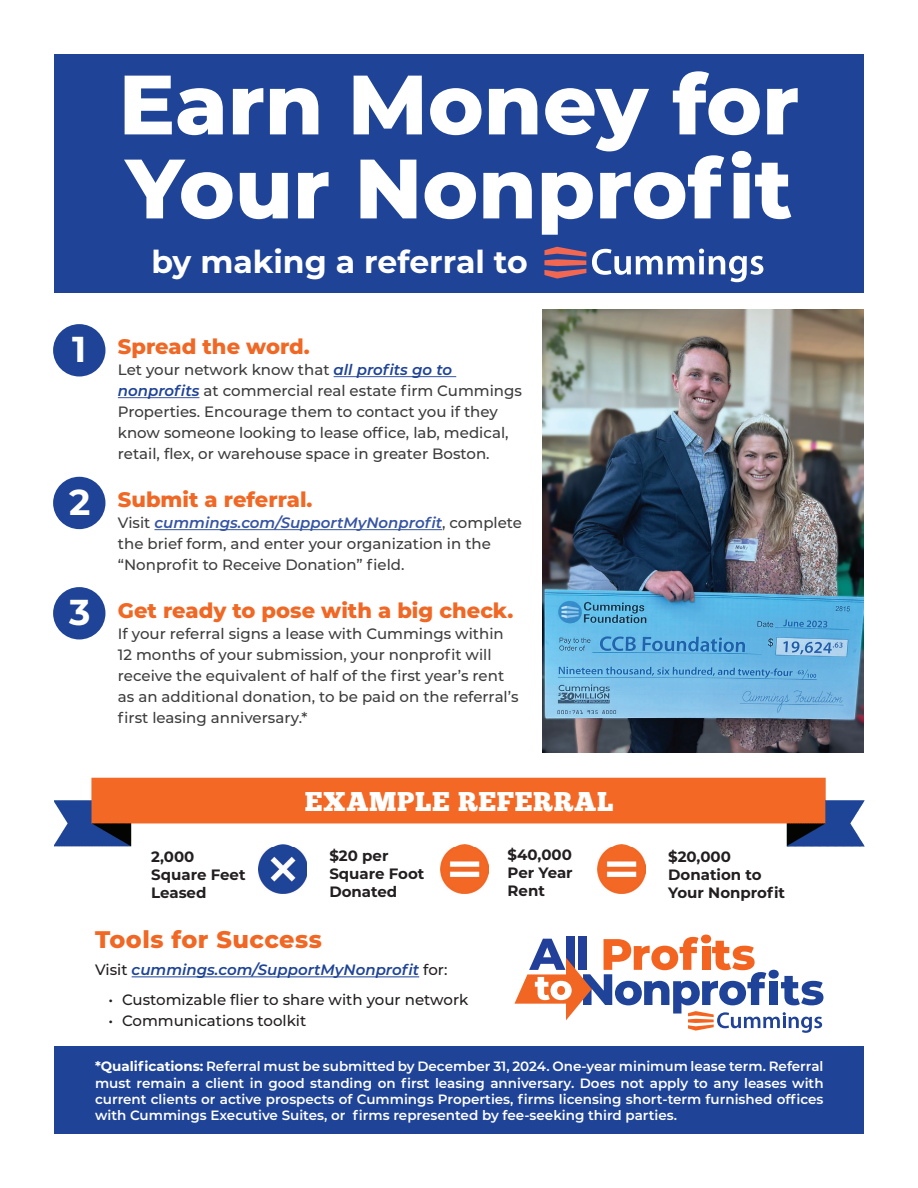
<style>
.page{position:relative;width:918px;height:1188px;background:#fff}
.page>*{position:absolute;margin:0;border:0;box-sizing:border-box;transform-origin:0 0}
.t1{font:800 84px/84px "Montserrat";color:#fff}
.t2{font:700 36px "Montserrat";color:#fff}
.t3{font:700 31.5px "Montserrat";color:#fff}
.t4{font:27px "Chunk Five Ex";letter-spacing:.025em;color:#fff}
.t5{font:800 24px "Montserrat";letter-spacing:.02em;color:#f16724}
.t6{font:800 21px "Montserrat";color:#f16724}
.t7{font:500 15px/21px "Montserrat";color:#3e3e3f}
.t8{font:500 15px/21px "Montserrat";color:#3c3c3d}
.t9{font:700 15px/18px "Montserrat";color:#231f20}
.t10{font:500 15px "Montserrat";color:#231f20}
.t11{font:italic 600 15px "Montserrat";color:#1e4397}
.t12{font:600 13.5px/16.2px "Montserrat";color:#fff;text-align:justify}
.s1{font-weight:600;font-style:italic;color:#1e4397}
.s2{font-weight:600;font-style:italic;color:#3654a3}
.s3{font-weight:500;font-style:normal;color:#231f20}
.s4{font-weight:700}
</style>
<div class="page">
<div style="left:54px;top:1047px;width:810px;height:87px;background:#1e4397"></div>
<hr style="left:334px;top:376px;width:122px;height:1px;background:#3853a3">
<hr style="left:118px;top:397px;width:81px;height:1px;background:#3853a3">
<hr style="left:154px;top:529px;width:288px;height:1px;background:#3654a3">
<hr style="left:132px;top:976px;width:287px;height:1px;background:#1e4397">
<svg style="left:514px;top:935px;width:310px;height:98px"></svg>
<img style="left:54px;top:778px;width:811px;height:69px">
<img style="left:259px;top:845px;width:48px;height:48px">
<img style="left:441px;top:845px;width:48px;height:48px">
<img style="left:597px;top:845px;width:48px;height:48px">
<div style="left:54px;top:54px;width:810px;height:239px;background:#1e4397"></div>
<div style="left:53px;top:324px;width:52px;height:52px;background:#1e4397;border-radius:50%"></div>
<div style="left:53px;top:477px;width:52px;height:52px;background:#1e4397;border-radius:50%"></div>
<div style="left:53px;top:587px;width:52px;height:52px;background:#1e4397;border-radius:50%"></div>
<img style="left:542px;top:309px;width:322px;height:443px">
<svg style="left:544px;top:247px;width:42px;height:32px"></svg>
<svg style="left:592px;top:249px;width:171px;height:33px"></svg>
<h2 class="t2" style="left:72px;top:323px;width:16px">1</h2>
<h2 class="t2" style="left:69px;top:476px;width:23px">2</h2>
<h2 class="t2" style="left:69px;top:586px;width:23px">3</h2>
<h1 class="t1" style="left:119px;top:58px;width:682px">Earn Money for<br>Your Nonprofit</h1>
<h3 class="t3" style="left:151px;top:240px;width:378px">by making a referral to</h3>
<h3 class="t6" style="left:118px;top:331px;width:193px">Spread the word.</h3>
<p class="t8" style="left:118px;top:359px;width:406px">Let your network know that <span class="s1">all profits go to nonprofits</span> at commercial real estate firm Cummings Properties. Encourage them to contact you if they know someone looking to lease office, lab, medical, retail, flex, or warehouse space in greater Boston.</p>
<h3 class="t6" style="left:118px;top:484px;width:196px">Submit a referral.</h3>
<p class="t7" style="left:118px;top:512px;width:406px">Visit <span class="s2">cummings.com/SupportMyNonprofit</span>, complete the brief form, and enter your organization in the “Nonprofit to Receive Donation” field.</p>
<h3 class="t6" style="left:118px;top:595px;width:397px">Get ready to pose with a big check.</h3>
<p class="t7" style="left:118px;top:623px;width:402px">If your referral signs a lease with Cummings within 12 months of your submission, your nonprofit will receive the equivalent of half of the first year’s rent as an additional donation, to be paid on the referral’s first leasing anniversary.*</p>
<h3 class="t4" style="left:305px;top:781px;width:310px">EXAMPLE REFERRAL</h3>
<p class="t9" style="left:151px;top:846px;width:96px">2,000<br>Square Feet<br>Leased</p>
<p class="t9" style="left:329px;top:846px;width:97px">$20 per<br>Square Foot<br>Donated</p>
<p class="t9" style="left:508px;top:845px;width:67px;text-align:justify">$40,000<br>Per Year Rent</p>
<p class="t9" style="left:668px;top:847px;width:118px">$20,000<br>Donation to<br>Your Nonprofit</p>
<h3 class="t5" style="left:95px;top:922px;width:228px">Tools for Success</h3>
<p class="t11" style="left:95px;top:959px;width:354px"><span class="s3">Visit</span> cummings.com/SupportMyNonprofit <span class="s3">for:</span></p>
<p class="t10" style="left:109px;top:990px;width:361px">• Customizable flier to share with your network</p>
<p class="t10" style="left:109px;top:1011px;width:199px">• Communications toolkit</p>
<p class="t12" style="left:95px;top:1058px;width:730px"><span class="s4">*Quali fications:</span> Referral must be submitted by December 31, 2024. One-year minimum lease term. Referral must remain a client in good standing on first leasing anniversary. Does not apply to any leases with current clients or active prospects of Cummings Properties, firms licensing short-term furnished offices with Cummings Executive Suites, or firms represented by fee-seeking third parties.</p>
</div>
